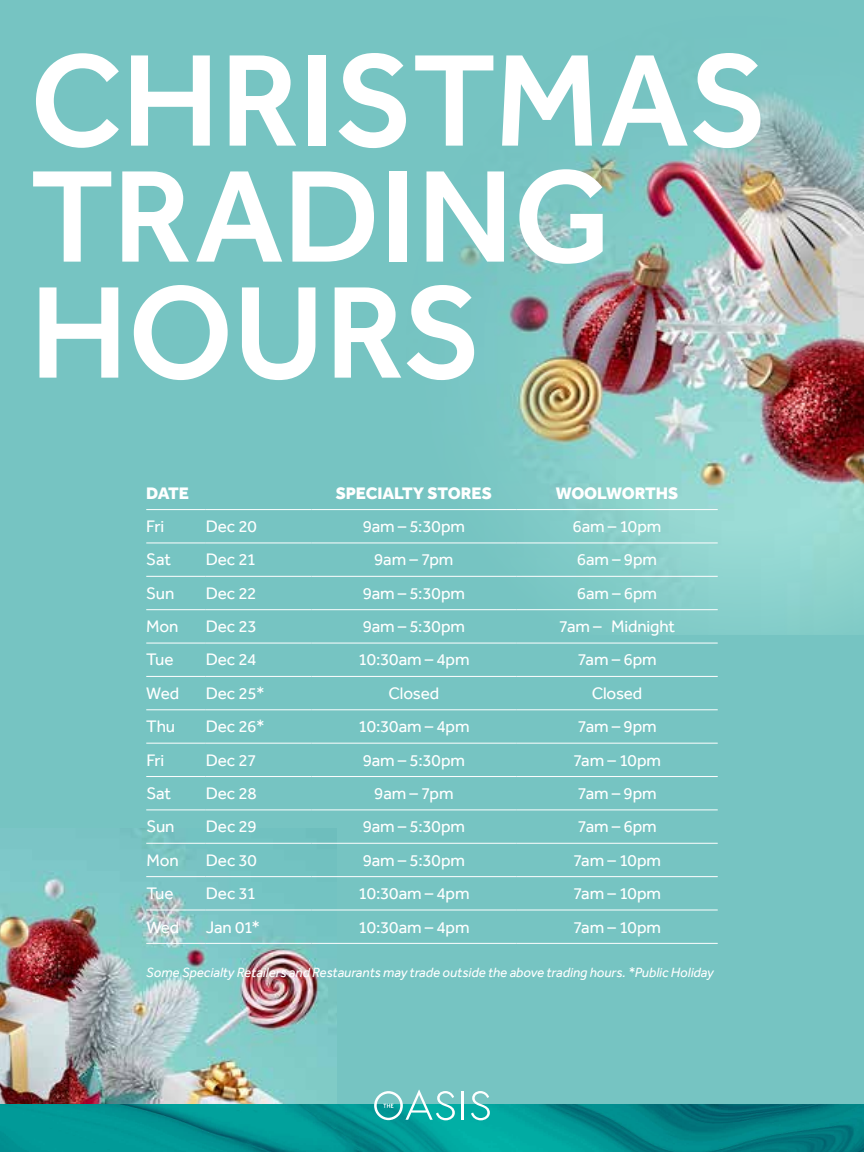
<style>
.page{position:relative;width:864px;height:1152px;background:#fff}
.page>*{position:absolute;margin:0;border:0;box-sizing:border-box;transform-origin:0 0}
.t1{font:500 135.2px/116px "Effra";color:#fff}
.t2{font:17.12px "Effra";letter-spacing:-.01em;color:#fff}
.t3{font:800 17.12px "Effra";letter-spacing:-.01em;color:#fff}
.t4{font:italic 13.76px "Effra";color:#fff}
</style>
<div class="page">
<div style="left:0;top:0;width:864px;height:1105px;background:#76c4c2"></div>
<img style="left:0;top:828px;width:337px;height:276px">
<img style="left:0;top:1104px;width:864px;height:48px">
<hr style="left:462px;top:1092px;width:2px;height:28px;background:#fff">
<svg style="left:471px;top:1091px;width:19px;height:29px"></svg>
<svg style="left:374px;top:1090px;width:81px;height:30px"></svg>
<img style="left:406px;top:92px;width:458px;height:543px">
<hr style="left:146px;top:509px;width:60px;height:1px;background:#fff">
<hr style="left:206px;top:509px;width:105px;height:1px;background:#fff">
<hr style="left:311px;top:509px;width:205px;height:1px;background:#fff">
<hr style="left:516px;top:509px;width:202px;height:1px;background:#fff">
<hr style="left:146px;top:543px;width:60px;height:1px;background:#fff">
<hr style="left:206px;top:543px;width:105px;height:1px;background:#fff">
<hr style="left:311px;top:543px;width:205px;height:1px;background:#fff">
<hr style="left:516px;top:543px;width:202px;height:1px;background:#fff">
<hr style="left:146px;top:576px;width:60px;height:1px;background:#fff">
<hr style="left:206px;top:576px;width:105px;height:1px;background:#fff">
<hr style="left:311px;top:576px;width:205px;height:1px;background:#fff">
<hr style="left:516px;top:576px;width:202px;height:1px;background:#fff">
<hr style="left:146px;top:610px;width:60px;height:1px;background:#fff">
<hr style="left:206px;top:610px;width:105px;height:1px;background:#fff">
<hr style="left:311px;top:610px;width:205px;height:1px;background:#fff">
<hr style="left:516px;top:610px;width:202px;height:1px;background:#fff">
<hr style="left:146px;top:643px;width:60px;height:1px;background:#fff">
<hr style="left:206px;top:643px;width:105px;height:1px;background:#fff">
<hr style="left:311px;top:643px;width:205px;height:1px;background:#fff">
<hr style="left:516px;top:643px;width:202px;height:1px;background:#fff">
<hr style="left:146px;top:676px;width:60px;height:1px;background:#fff">
<hr style="left:206px;top:676px;width:105px;height:1px;background:#fff">
<hr style="left:311px;top:676px;width:205px;height:1px;background:#fff">
<hr style="left:516px;top:676px;width:202px;height:1px;background:#fff">
<hr style="left:146px;top:710px;width:60px;height:1px;background:#fff">
<hr style="left:206px;top:710px;width:105px;height:1px;background:#fff">
<hr style="left:311px;top:710px;width:205px;height:1px;background:#fff">
<hr style="left:516px;top:710px;width:202px;height:1px;background:#fff">
<hr style="left:146px;top:743px;width:60px;height:1px;background:#fff">
<hr style="left:206px;top:743px;width:105px;height:1px;background:#fff">
<hr style="left:311px;top:743px;width:205px;height:1px;background:#fff">
<hr style="left:516px;top:743px;width:202px;height:1px;background:#fff">
<hr style="left:146px;top:776px;width:60px;height:1px;background:#fff">
<hr style="left:206px;top:776px;width:105px;height:1px;background:#fff">
<hr style="left:311px;top:776px;width:205px;height:1px;background:#fff">
<hr style="left:516px;top:776px;width:202px;height:1px;background:#fff">
<hr style="left:146px;top:810px;width:60px;height:1px;background:#fff">
<hr style="left:206px;top:810px;width:105px;height:1px;background:#fff">
<hr style="left:311px;top:810px;width:205px;height:1px;background:#fff">
<hr style="left:516px;top:810px;width:202px;height:1px;background:#fff">
<hr style="left:146px;top:843px;width:60px;height:1px;background:#fff">
<hr style="left:206px;top:843px;width:105px;height:1px;background:#fff">
<hr style="left:311px;top:843px;width:205px;height:1px;background:#fff">
<hr style="left:516px;top:843px;width:202px;height:1px;background:#fff">
<hr style="left:146px;top:877px;width:60px;height:1px;background:#fff">
<hr style="left:206px;top:877px;width:105px;height:1px;background:#fff">
<hr style="left:311px;top:877px;width:205px;height:1px;background:#fff">
<hr style="left:516px;top:877px;width:202px;height:1px;background:#fff">
<hr style="left:146px;top:910px;width:60px;height:1px;background:#fff">
<hr style="left:206px;top:910px;width:105px;height:1px;background:#fff">
<hr style="left:311px;top:910px;width:205px;height:1px;background:#fff">
<hr style="left:516px;top:910px;width:202px;height:1px;background:#fff">
<hr style="left:146px;top:943px;width:60px;height:1px;background:#fff">
<hr style="left:206px;top:943px;width:105px;height:1px;background:#fff">
<hr style="left:311px;top:943px;width:205px;height:1px;background:#fff">
<hr style="left:516px;top:943px;width:202px;height:1px;background:#fff">
<h1 class="t1" style="left:30px;top:41px;width:740px">CHRISTMAS<br>TRADING<br>HOURS</h1>
<p class="t3" style="left:146px;top:483px;width:44px">DATE</p>
<p class="t3" style="left:336px;top:483px;width:158px">SPECIALTY STORES</p>
<p class="t3" style="left:556px;top:483px;width:124px">WOOLWORTHS</p>
<p class="t2" style="left:146px;top:516px;width:20px">Fri</p>
<p class="t2" style="left:206px;top:516px;width:52px">Dec 20</p>
<p class="t2" style="left:363px;top:516px;width:104px">9am – 5:30pm</p>
<p class="t2" style="left:572px;top:516px;width:90px">6am – 10pm</p>
<p class="t2" style="left:146px;top:549px;width:26px">Sat</p>
<p class="t2" style="left:206px;top:549px;width:52px">Dec 21</p>
<p class="t2" style="left:374px;top:549px;width:81px">9am – 7pm</p>
<p class="t2" style="left:577px;top:549px;width:82px">6am – 9pm</p>
<p class="t2" style="left:146px;top:583px;width:30px">Sun</p>
<p class="t2" style="left:206px;top:583px;width:52px">Dec 22</p>
<p class="t2" style="left:363px;top:583px;width:104px">9am – 5:30pm</p>
<p class="t2" style="left:577px;top:583px;width:82px">6am – 6pm</p>
<p class="t2" style="left:146px;top:616px;width:34px">Mon</p>
<p class="t2" style="left:206px;top:616px;width:53px">Dec 23</p>
<p class="t2" style="left:363px;top:616px;width:104px">9am – 5:30pm</p>
<p class="t2" style="left:559px;top:616px;width:118px">7am – Midnight</p>
<p class="t2" style="left:146px;top:650px;width:29px">Tue</p>
<p class="t2" style="left:206px;top:650px;width:52px">Dec 24</p>
<p class="t2" style="left:358px;top:650px;width:113px">10:30am – 4pm</p>
<p class="t2" style="left:577px;top:650px;width:81px">7am – 6pm</p>
<p class="t2" style="left:146px;top:683px;width:34px">Wed</p>
<p class="t2" style="left:206px;top:683px;width:60px">Dec 25*</p>
<p class="t2" style="left:389px;top:683px;width:52px">Closed</p>
<p class="t2" style="left:592px;top:683px;width:52px">Closed</p>
<p class="t2" style="left:146px;top:716px;width:30px">Thu</p>
<p class="t2" style="left:206px;top:716px;width:60px">Dec 26*</p>
<p class="t2" style="left:358px;top:716px;width:113px">10:30am – 4pm</p>
<p class="t2" style="left:577px;top:716px;width:81px">7am – 9pm</p>
<p class="t2" style="left:146px;top:750px;width:20px">Fri</p>
<p class="t2" style="left:206px;top:750px;width:52px">Dec 27</p>
<p class="t2" style="left:363px;top:750px;width:104px">9am – 5:30pm</p>
<p class="t2" style="left:573px;top:750px;width:90px">7am – 10pm</p>
<p class="t2" style="left:146px;top:783px;width:26px">Sat</p>
<p class="t2" style="left:206px;top:783px;width:52px">Dec 28</p>
<p class="t2" style="left:374px;top:783px;width:81px">9am – 7pm</p>
<p class="t2" style="left:577px;top:783px;width:81px">7am – 9pm</p>
<p class="t2" style="left:146px;top:816px;width:30px">Sun</p>
<p class="t2" style="left:206px;top:816px;width:52px">Dec 29</p>
<p class="t2" style="left:363px;top:816px;width:104px">9am – 5:30pm</p>
<p class="t2" style="left:577px;top:816px;width:81px">7am – 6pm</p>
<p class="t2" style="left:146px;top:850px;width:34px">Mon</p>
<p class="t2" style="left:206px;top:850px;width:53px">Dec 30</p>
<p class="t2" style="left:363px;top:850px;width:104px">9am – 5:30pm</p>
<p class="t2" style="left:573px;top:850px;width:90px">7am – 10pm</p>
<p class="t2" style="left:146px;top:883px;width:29px">Tue</p>
<p class="t2" style="left:206px;top:883px;width:52px">Dec 31</p>
<p class="t2" style="left:358px;top:883px;width:113px">10:30am – 4pm</p>
<p class="t2" style="left:573px;top:883px;width:90px">7am – 10pm</p>
<p class="t2" style="left:146px;top:917px;width:34px">Wed</p>
<p class="t2" style="left:206px;top:917px;width:56px">Jan 01*</p>
<p class="t2" style="left:358px;top:917px;width:113px">10:30am – 4pm</p>
<p class="t2" style="left:573px;top:917px;width:90px">7am – 10pm</p>
<p class="t4" style="left:146px;top:964px;width:569px">Some Specialty Retailers and Restaurants may trade outside the above trading hours. *Public Holiday</p>
</div>
